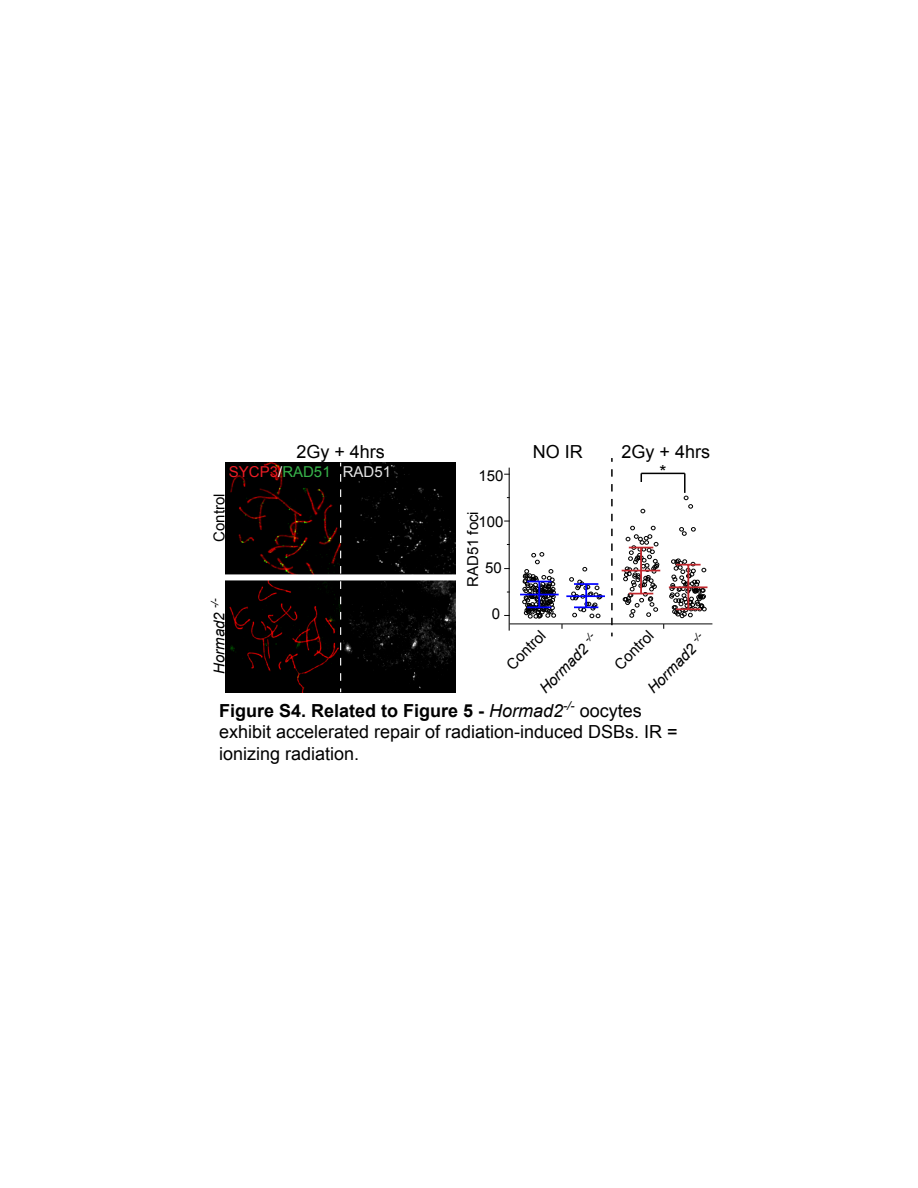
<style>
.page{position:relative;width:918px;height:1188px;background:#fff}
.page>*{position:absolute;margin:0;border:0;box-sizing:border-box;transform-origin:0 0}
.t1{font:18px/21.6px "Arial";color:#000}
.t2{font:15px "Arial";color:#000}
.t3{font:italic 15px "Arial";color:#000}
.t4{font:15px "Arial";color:#ec1c24}
.t5{font:10.5px "Arial";color:#000}
.t6{font:italic 10.5px "Arial";color:#000}
.t7{font:10.2px "Arial";color:#000;scale:1.07 1}
.s1{color:#fff}
.s2{color:#37b34a}
.s3{color:#e6e6e6}
.s4{font-weight:700}
.s5{font-style:italic}
</style>
<div class="page">
<img style="left:226px;top:463px;width:229px;height:229px">
<svg style="left:582px;top:567px;width:5px;height:4px"></svg>
<svg style="left:569px;top:577px;width:33px;height:41px"></svg>
<hr style="left:566px;top:595px;width:39px;height:2px;background:#00f">
<hr style="left:574px;top:583px;width:24px;height:2px;background:#00f">
<hr style="left:585px;top:584px;width:2px;height:23px;background:#00f">
<hr style="left:574px;top:606px;width:24px;height:2px;background:#00f">
<svg style="left:522px;top:552px;width:34px;height:67px"></svg>
<hr style="left:520px;top:594px;width:39px;height:1px;background:#00f">
<svg style="left:684px;top:496px;width:9px;height:13px"></svg>
<svg style="left:679px;top:527px;width:17px;height:9px"></svg>
<svg style="left:669px;top:558px;width:38px;height:60px"></svg>
<svg style="left:641px;top:509px;width:4px;height:4px"></svg>
<hr style="left:669px;top:586px;width:38px;height:2px;background:#c1272d">
<hr style="left:676px;top:564px;width:25px;height:2px;background:#c1272d">
<hr style="left:687px;top:565px;width:2px;height:44px;background:#c1272d">
<hr style="left:676px;top:608px;width:25px;height:2px;background:#c1272d">
<svg style="left:623px;top:526px;width:36px;height:92px"></svg>
<hr style="left:622px;top:570px;width:38px;height:1px;background:#c1272d">
<hr style="left:509px;top:468px;width:1px;height:163px;background:#000">
<hr style="left:510px;top:623px;width:202px;height:1px;background:#000">
<svg style="left:611px;top:458px;width:2px;height:167px"></svg>
<svg style="left:340px;top:474px;width:1px;height:218px"></svg>
<hr style="left:684px;top:473px;width:2px;height:20px;background:#000">
<hr style="left:641px;top:473px;width:44px;height:1px;background:#000">
<div style="left:224px;top:574px;width:237px;height:6px;background:#fff"></div>
<p class="t1" style="left:296px;top:441px;width:90px">2Gy + 4hrs</p>
<p class="t1" style="left:533px;top:441px;width:52px">NO IR</p>
<p class="t1" style="left:621px;top:441px;width:90px">2Gy + 4hrs</p>
<p class="t4" style="left:229px;top:463px;width:164px">SYCP3<span class="s1">/</span><span class="s2">RAD51</span> <span class="s3">RAD51</span></p>
<p class="t1" style="left:660px;top:461px;width:9px">*</p>
<p class="t2" style="left:478px;top:467px;width:27px">150</p>
<p class="t7" style="left:484px;top:468px;width:18px">150</p>
<p class="t2" style="left:211px;top:542px;width:50px;rotate:-90deg">Control</p>
<p class="t3" style="left:211px;top:674px;width:77px;rotate:-90deg">Hormad2 <sup>-/-</sup></p>
<p class="t2" style="left:465px;top:587px;width:77px;rotate:-90deg">RAD51 foci</p>
<p class="t2" style="left:478px;top:513px;width:27px">100</p>
<p class="t7" style="left:484px;top:515px;width:18px">100</p>
<p class="t2" style="left:485px;top:559px;width:18px">50</p>
<p class="t7" style="left:490px;top:562px;width:13px">50</p>
<p class="t2" style="left:492px;top:605px;width:10px">0</p>
<p class="t7" style="left:495px;top:608px;width:7px">0</p>
<p class="t2" style="left:503px;top:661px;width:50px;rotate:-45deg">Control</p>
<p class="t3" style="left:536px;top:685px;width:77px;rotate:-45deg">Hormad2 <sup>-/-</sup></p>
<p class="t2" style="left:611px;top:661px;width:50px;rotate:-45deg">Control</p>
<p class="t5" style="left:511px;top:653px;width:35px;rotate:-43deg">Control</p>
<p class="t6" style="left:548px;top:664px;width:50px;rotate:-43deg">Hormad2<sup>-/-</sup></p>
<p class="t5" style="left:615px;top:653px;width:35px;rotate:-43deg">Control</p>
<p class="t3" style="left:644px;top:685px;width:77px;rotate:-45deg">Hormad2 <sup>-/-</sup></p>
<p class="t1" style="left:219px;top:700px;width:460px"><span class="s4">Figure S4</span><span class="s4">. Related to Figure 5 -</span> <span class="s5">Hormad2</span><sup>-/-</sup> oocytes exhibit accelerated repair of radiation-induced DSBs. IR = ionizing radiation.</p>
</div>
